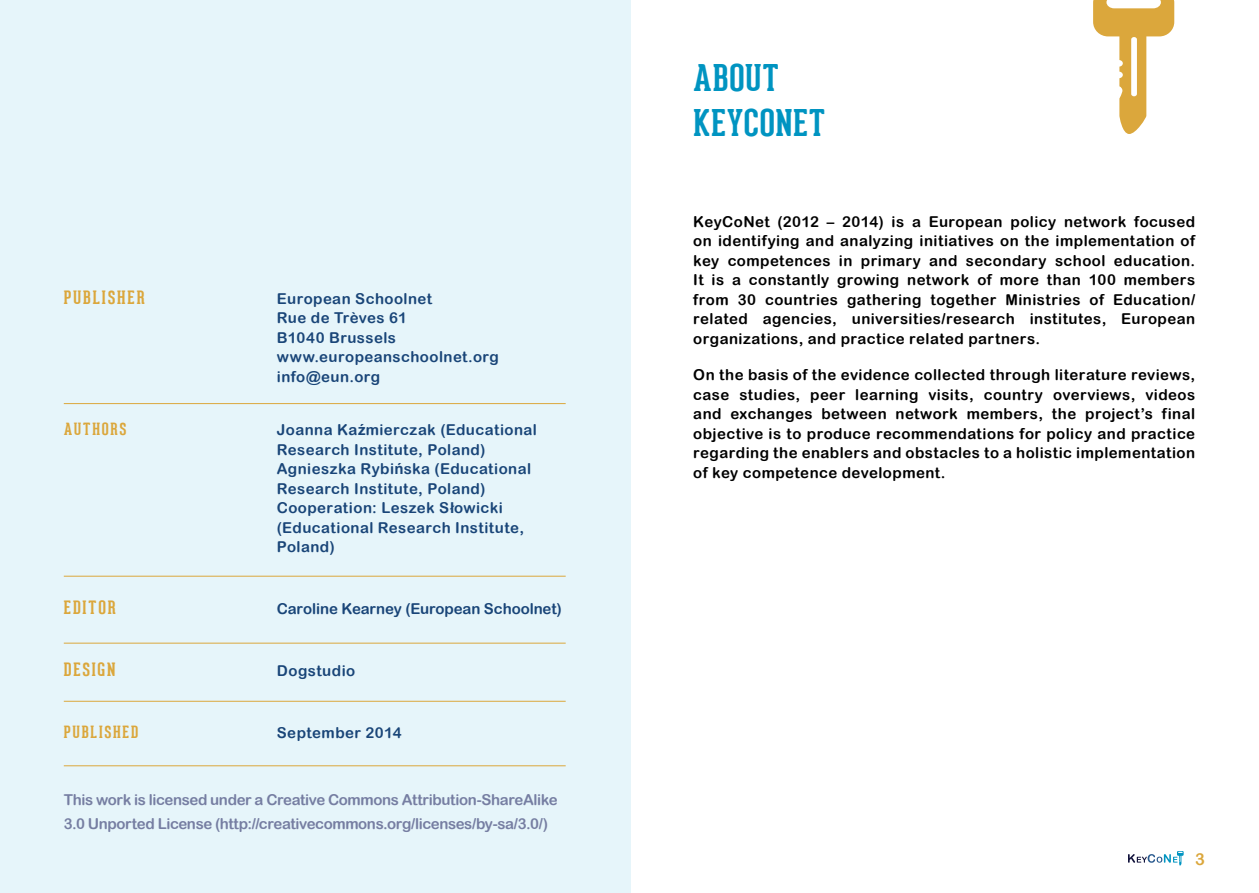
<style>
.page{position:relative;width:1259px;height:893px;background:#fff}
.page>*{position:absolute;margin:0;border:0;box-sizing:border-box;transform-origin:0 0}
.t1{font:700 36px/45px "Geared Slab";letter-spacing:.025em;color:#0094c1}
.t2{font:700 18px "Geared Slab";letter-spacing:.1em;color:#dba73c}
.t3{font:700 16.5px "Geared Slab";letter-spacing:.11em;color:#dba73c}
.t4{font:16.5px "Arial Rounded MT Bold";color:#dba73c}
.t5{font:15px/19.5px "Arial Rounded MT Bold";letter-spacing:.03em;color:#000;text-align:justify}
.t6{font:15px/19.5px "Arial Rounded MT Bold";letter-spacing:.03em;color:#194578}
.t7{font:15px/24px "Arial Rounded MT Bold";letter-spacing:-.025em;color:#767ea2}
.t8{font:15px "Arial Rounded MT Bold";letter-spacing:-.005em;color:#194578}
.s1{font-family:"Arial";font-weight:700}
</style>
<div class="page">
<svg style="left:1128px;top:851px;width:55px;height:15px"></svg>
<svg style="left:1093px;top:0;width:81px;height:134px"></svg>
<div style="left:0;top:0;width:630px;height:893px;background:#e6f5fa"></div>
<hr style="left:64px;top:403px;width:502px;height:1px;background:#dba73c">
<hr style="left:64px;top:701px;width:502px;height:1px;background:#dba73c">
<hr style="left:64px;top:643px;width:502px;height:1px;background:#dba73c">
<hr style="left:64px;top:576px;width:502px;height:1px;background:#dba73c">
<hr style="left:64px;top:765px;width:502px;height:1px;background:#dba73c">
<p class="t2" style="left:64px;top:286px;width:82px">PUBLISHER</p>
<p class="t6" style="left:277px;top:289px;width:224px">European Schoolnet<br>Rue de Trèves 61<br>B1040 Brussels www.europeanschoolnet.org info@eun.org</p>
<p class="t3" style="left:64px;top:419px;width:64px">AUTHORS</p>
<p class="t6" style="left:277px;top:420px;width:262px">Joanna Ka<span class="s1">ź</span>mierczak (Educational<br>Research Institute, Poland)<br>Agnieszka Rybi<span class="s1">ń</span>ska (Educational<br>Research Institute, Poland)<br>Cooperation: Leszek S<span class="s1">ł</span>owicki (Educational Research Institute,<br>Poland)</p>
<p class="t2" style="left:64px;top:597px;width:53px">EDITOR</p>
<p class="t8" style="left:277px;top:600px;width:286px">Caroline Kearney (European Schoolnet)</p>
<p class="t2" style="left:64px;top:659px;width:53px">DESIGN</p>
<p class="t6" style="left:277px;top:661px;width:80px">Dogstudio</p>
<p class="t3" style="left:64px;top:722px;width:76px">PUBLISHED</p>
<p class="t6" style="left:277px;top:723px;width:126px">September 2014</p>
<p class="t7" style="left:64px;top:787px;width:495px">This work is licensed under a Creative Commons Attribution-ShareAlike<br>3.0 Unported License (http://creativecommons.org/licenses/by-sa/3.0/)</p>
<h1 class="t1" style="left:693px;top:55px;width:127px">ABOUT<br>KEYCONET</h1>
<p class="t5" style="left:693px;top:211px;width:503px">KeyCoNet (2012 – 2014) is a European policy network focused on identifying and analyzing initiatives on the implementation of key competences in primary and secondary school education.<br>It is a constantly growing network of more than 100 members from 30 countries gathering together Ministries of Education/ related agencies, universities/research institutes, European organizations, and practice related partners.</p>
<p class="t5" style="left:693px;top:365px;width:503px">On the basis of the evidence collected through literature reviews, case studies, peer learning visits, country overviews, videos and exchanges between network members, the project’s final objective is to produce recommendations for policy and practice regarding the enablers and obstacles to a holistic implementation of key competence development.</p>
<p class="t4" style="left:1195px;top:849px;width:11px">3</p>
</div>
